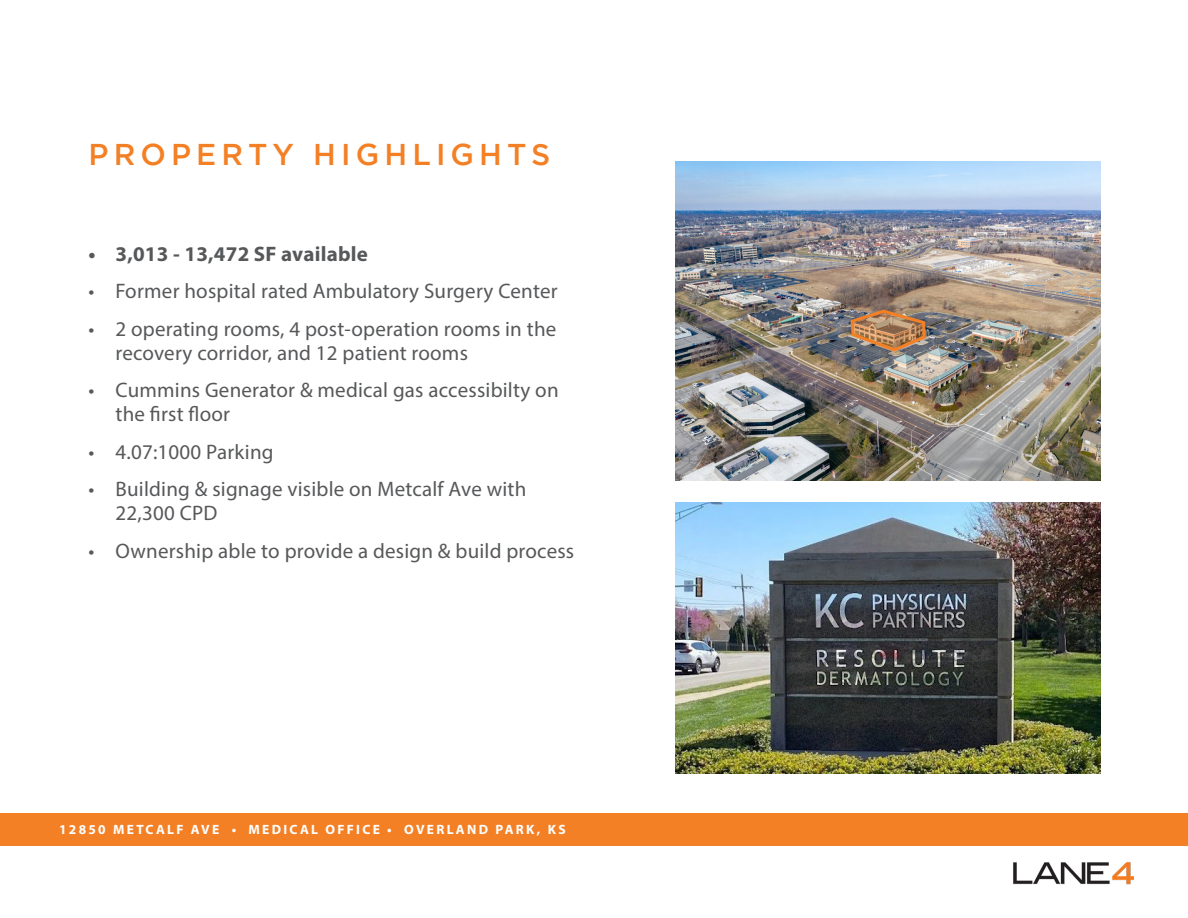
<style>
.page{position:relative;width:1188px;height:918px;background:#fff}
.page>*{position:absolute;margin:0;border:0;box-sizing:border-box;transform-origin:0 0}
.Contact_Info{font:500 30px "Gotham";letter-spacing:.17em;color:#f48026}
.t1{font:21px/24px "Myriad Pro";letter-spacing:.01em;color:#57585a}
.t2{font:700 21px "Myriad Pro";letter-spacing:.01em;color:#57585a}
.Contact_Info-2{font:700 13.5px "Myriad Pro";letter-spacing:.17em;color:#fff}
</style>
<div class="page">
<div style="left:0;top:813px;width:1188px;height:33px;background:#f48026"></div>
<img style="left:1013px;top:862px;width:121px;height:23px">
<img style="left:675px;top:502px;width:426px;height:271px">
<img style="left:675px;top:162px;width:426px;height:319px">
<img style="left:849px;top:308px;width:78px;height:46px">
<p class="Contact_Info" style="left:89px;top:137px;width:463px">PROPERTY HIGHLIGHTS</p>
<p class="t2" style="left:89px;top:240px;width:281px">• 3,013 - 13,472 SF available</p>
<p class="t1" style="left:89px;top:279px;width:471px">• Former hospital rated Ambulatory Surgery Center</p>
<p class="t1" style="left:116px;top:317px;width:442px;text-indent:-27px">• 2 operating rooms, 4 post-operation rooms in the recovery corridor, and 12 patient rooms</p>
<p class="t1" style="left:116px;top:378px;width:445px;text-indent:-27px">• Cummins Generator &amp; medical gas accessibilty on the first floor</p>
<p class="t1" style="left:89px;top:440px;width:187px">• 4.07:1000 Parking</p>
<p class="t1" style="left:116px;top:477px;width:412px;text-indent:-27px">• Building &amp; signage visible on Metcalf Ave with<br>22,300 CPD</p>
<p class="t1" style="left:89px;top:539px;width:487px">• Ownership able to provide a design &amp; build process</p>
<p class="Contact_Info-2" style="left:59px;top:821px;width:508px">12850 METCALF AVE • MEDICAL OFFICE • OVERLAND PARK, KS</p>
</div>
